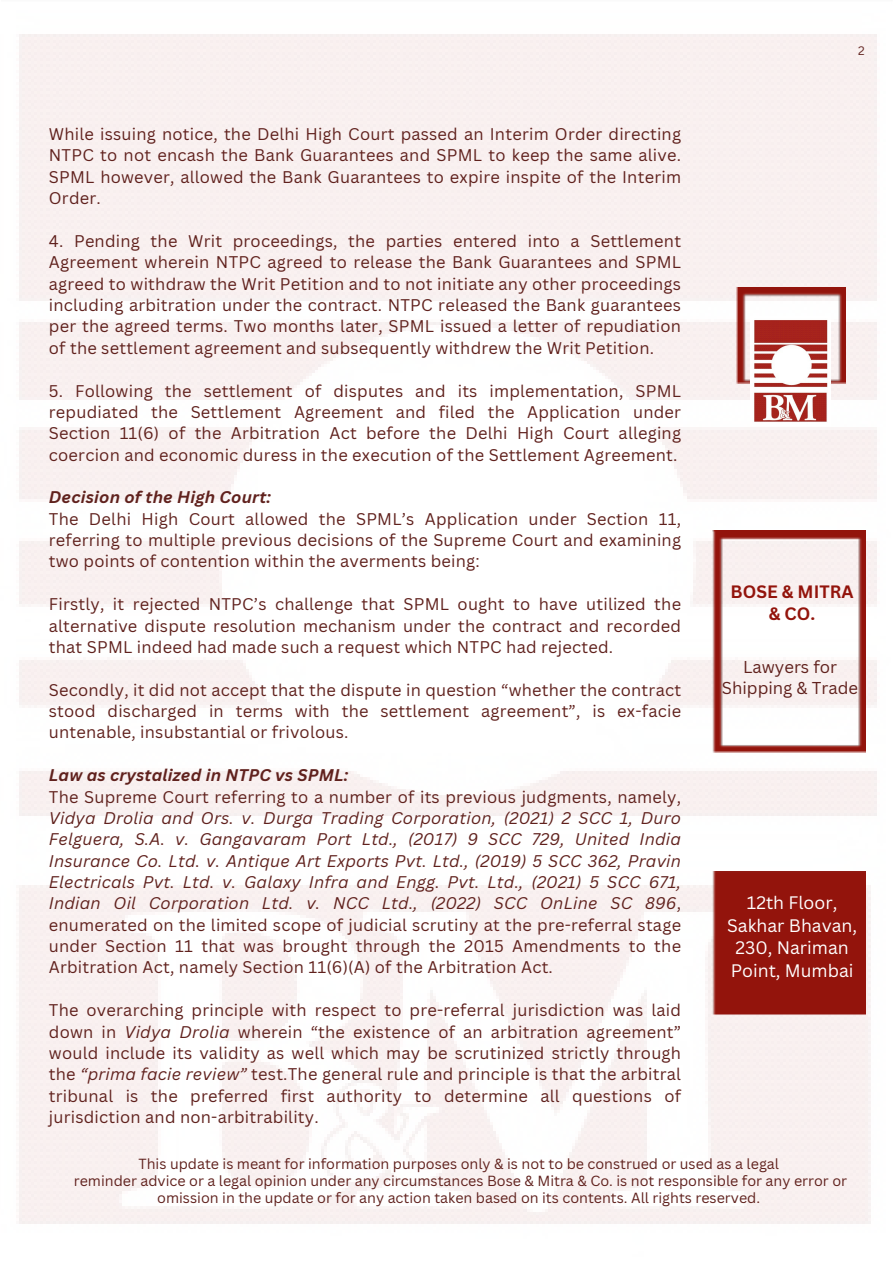
<style>
.page{position:relative;width:893px;height:1264px;background:#fff}
.page>*{position:absolute;margin:0;border:0;box-sizing:border-box;transform-origin:0 0}
.t1{font:17.55px/22.5px "Canva Sans";color:#fff;text-align:center}
.t2{font:700 17.4px/22.5px "Canva Sans";color:#93140c;text-align:center}
.t3{font:16.65px/21.3px "Canva Sans";color:#60211d;text-align:center}
.t4{font:16.5px/21.3px "Canva Sans";letter-spacing:.015em;color:#60211d;text-align:justify}
.t5{font:italic 16.5px/21.3px "Canva Sans";letter-spacing:.015em;color:#60211d;text-align:justify}
.t6{font:italic 700 16.5px "Canva Sans";letter-spacing:.015em;color:#60211d}
.t7{font:14.25px/16.8px "Canva Sans";color:#60211d;text-align:center}
.t8{font:12px "Canva Sans";color:#60211d}
.s1{font-style:normal}
.s2{font-style:italic}
</style>
<div class="page">
<img style="left:19px;top:34px;width:858px;height:1190px">
<div style="left:712px;top:871px;width:153px;height:144px;background:#93140c"></div>
<img style="left:736px;top:288px;width:109px;height:95px">
<img style="left:750px;top:316px;width:79px;height:110px">
<img style="left:712px;top:531px;width:153px;height:221px">
<p class="t4" style="left:49px;top:123px;width:633px">While issuing notice, the Delhi High Court passed an Interim Order directing NTPC to not encash the Bank Guarantees and SPML to keep the same alive.<br>SPML however, allowed the Bank Guarantees to expire inspite of the Interim Order.</p>
<p class="t4" style="left:49px;top:230px;width:633px">4. Pending the Writ proceedings, the parties entered into a Settlement Agreement wherein NTPC agreed to release the Bank Guarantees and SPML agreed to withdraw the Writ Petition and to not initiate any other proceedings including arbitration under the contract. NTPC released the Bank guarantees per the agreed terms. Two months later, SPML issued a letter of repudiation of the settlement agreement and subsequently withdrew the Writ Petition.</p>
<p class="t4" style="left:49px;top:379px;width:633px">5. Following the settlement of disputes and its implementation, SPML repudiated the Settlement Agreement and filed the Application under Section 11(6) of the Arbitration Act before the Delhi High Court alleging coercion and economic duress in the execution of the Settlement Agreement.</p>
<p class="t6" style="left:49px;top:485px;width:223px">Decision of the High Court:</p>
<p class="t4" style="left:49px;top:507px;width:633px">The Delhi High Court allowed the SPML’s Application under Section 11, referring to multiple previous decisions of the Supreme Court and examining two points of contention within the averments being:</p>
<p class="t4" style="left:49px;top:593px;width:633px">Firstly, it rejected NTPC’s challenge that SPML ought to have utilized the alternative dispute resolution mechanism under the contract and recorded that SPML indeed had made such a request which NTPC had rejected.</p>
<p class="t4" style="left:49px;top:678px;width:633px">Secondly, it did not accept that the dispute in question “whether the contract stood discharged in terms with the settlement agreement”, is ex-facie untenable, insubstantial or frivolous.</p>
<p class="t6" style="left:49px;top:763px;width:301px">Law as crystalized in NTPC vs SPML:</p>
<p class="t5" style="left:49px;top:785px;width:633px"><span class="s1">The Supreme Court referring to a number of its previous judgments, namely, </span>Vidya Drolia and Ors. v. Durga Trading Corporation, (2021) 2 SCC 1, Duro Felguera, S.A. v. Gangavaram Port Ltd., (2017) 9 SCC 729, United India Insurance Co. Ltd. v. Antique Art Exports Pvt. Ltd., (2019) 5 SCC 362, Pravin Electricals Pvt. Ltd. v. Galaxy Infra and Engg. Pvt. Ltd., (2021) 5 SCC 671, Indian Oil Corporation Ltd. v. NCC Ltd., (2022) SCC OnLine SC 896<span class="s1">, enumerated on the limited scope of judicial scrutiny at the pre-referral stage under Section 11 that was brought through the 2015 Amendments to the Arbitration Act, namely Section 11(6)(A) of the Arbitration Act.</span></p>
<p class="t4" style="left:49px;top:999px;width:633px">The overarching principle with respect to pre-referral jurisdiction was laid down in <span class="s2">Vidya Drolia</span> wherein “the existence of an arbitration agreement” would include its validity as well which may be scrutinized strictly through the <span class="s2">“prima facie review”</span> test.The general rule and principle is that the arbitral tribunal is the preferred first authority to determine all questions of jurisdiction and non-arbitrability.</p>
<p class="t8" style="left:858px;top:42px;width:8px">2</p>
<p class="t2" style="left:730px;top:579px;width:124px">BOSE &amp; MITRA &amp; CO.</p>
<p class="t3" style="left:721px;top:655px;width:138px">Lawyers for<br>Shipping &amp; Trade</p>
<p class="t1" style="left:727px;top:891px;width:131px">12th Floor,<br>Sakhar Bhavan,<br>230, Nariman<br>Point, Mumbai</p>
<p class="t7" style="left:138px;top:1154px;width:642px">This update is meant for information purposes only &amp; is not to be construed or used as a legal</p>
<p class="t7" style="left:74px;top:1171px;width:774px">reminder advice or a legal opinion under any circumstances Bose &amp; Mitra &amp; Co. is not responsible for any error or omission in the update or for any action taken based on its contents. All rights reserved.</p>
</div>
